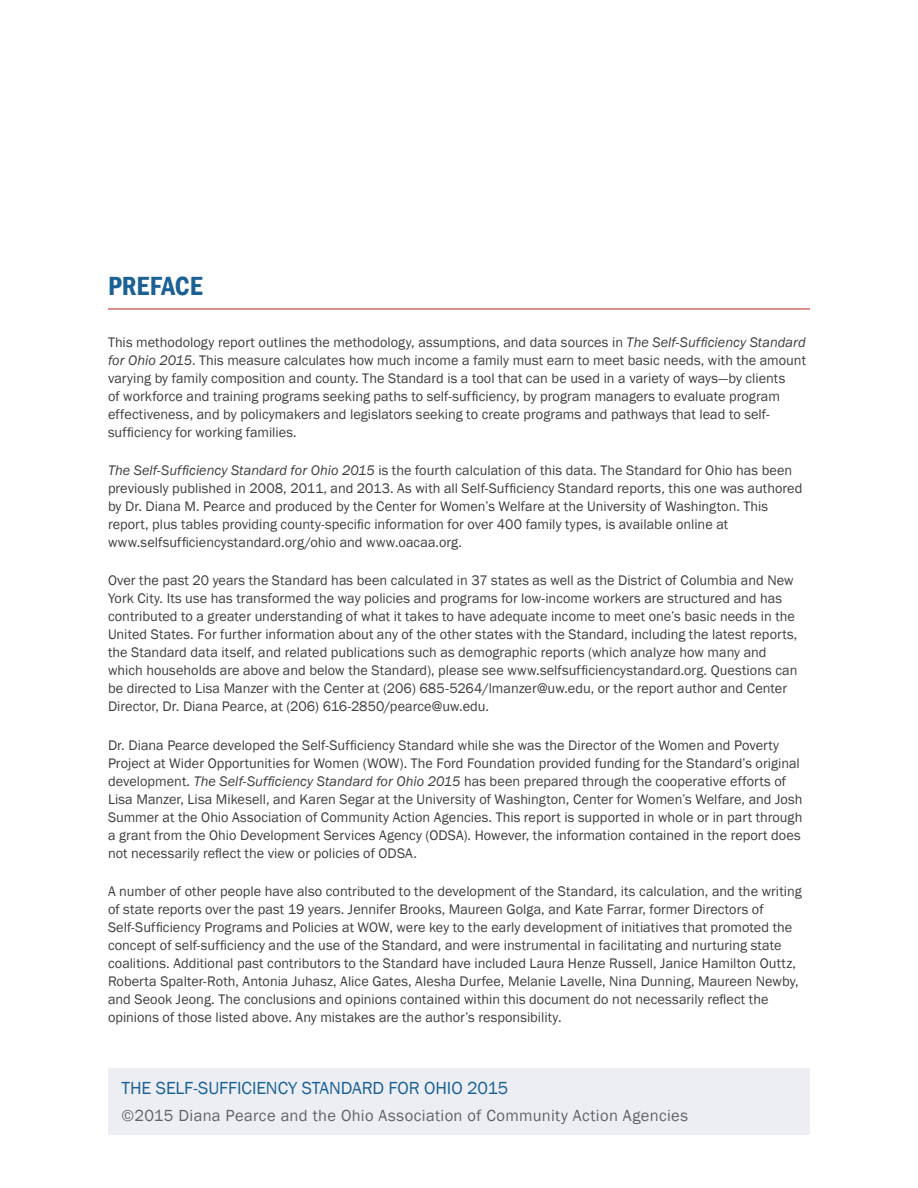
<style>
.page{position:relative;width:918px;height:1188px;background:#fff}
.page>*{position:absolute;margin:0;border:0;box-sizing:border-box;transform-origin:0 0}
.Heading_L2__Chapter{font:600 condensed 27px "Franklin Gothic";color:#1b6194}
.Copyright_A{font:18px "Franklin Gothic";letter-spacing:-.01em;color:#1b6194}
.Copyright_B{font:16.5px "Franklin Gothic";letter-spacing:.02em;color:#636366}
.Body{font:14.25px/18px "Franklin Gothic";color:#3e3e3f}
.s1{font-style:italic}
</style>
<div class="page">
<div style="left:108px;top:1068px;width:702px;height:66px;background:#eceef4"></div>
<hr style="left:108px;top:308px;width:702px;height:2px;background:#c73a32">
<h1 class="Heading_L2__Chapter" style="left:108px;top:268px;width:96px">PREFACE</h1>
<p class="Body" style="left:108px;top:333px;width:700px">This methodology report outlines the methodology, assumptions, and data sources in <span class="s1">The Self-Sufficiency Standard for Ohio 2015</span>. This measure calculates how much income a family must earn to meet basic needs, with the amount varying by family composition and county. The Standard is a tool that can be used in a variety of ways—by clients<br>of workforce and training programs seeking paths to self-sufficiency, by program managers to evaluate program effectiveness, and by policymakers and legislators seeking to create programs and pathways that lead to self&shy;sufficiency for working families.</p>
<p class="Body" style="left:108px;top:462px;width:696px"><span class="s1">The Self-Sufficiency Standard for Ohio 2015</span> is the fourth calculation of this data. The Standard for Ohio has been previously published in 2008, 2011, and 2013. As with all Self-Sufficiency Standard reports, this one was authored by Dr. Diana M. Pearce and produced by the Center for Women’s Welfare at the University of Washington. This report, plus tables providing county-specific information for over 400 family types, is available online at www.selfsufficiencystandard.org/ohio and www.oacaa.org.</p>
<p class="Body" style="left:108px;top:572px;width:691px">Over the past 20 years the Standard has been calculated in 37 states as well as the District of Columbia and New York City. Its use has transformed the way policies and programs for low-income workers are structured and has contributed to a greater understanding of what it takes to have adequate income to meet one’s basic needs in the United States. For further information about any of the other states with the Standard, including the latest reports, the Standard data itself, and related publications such as demographic reports (which analyze how many and which households are above and below the Standard), please see www.selfsufficiencystandard.org. Questions can be directed to Lisa Manzer with the Center at (206) 685-5264/lmanzer@uw.edu, or the report author and Center Director, Dr. Diana Pearce, at (206) 616-2850/pearce@uw.edu.</p>
<p class="Body" style="left:108px;top:736px;width:696px">Dr. Diana Pearce developed the Self-Sufficiency Standard while she was the Director of the Women and Poverty Project at Wider Opportunities for Women (WOW). The Ford Foundation provided funding for the Standard’s original development. <span class="s1">The Self-Sufficiency Standard for Ohio 2015</span> has been prepared through the cooperative efforts of Lisa Manzer, Lisa Mikesell, and Karen Segar at the University of Washington, Center for Women’s Welfare, and Josh Summer at the Ohio Association of Community Action Agencies. This report is supported in whole or in part through a grant from the Ohio Development Services Agency (ODSA). However, the information contained in the report does not necessarily reflect the view or policies of ODSA.</p>
<p class="Body" style="left:108px;top:882px;width:695px">A number of other people have also contributed to the development of the Standard, its calculation, and the writing of state reports over the past 19 years. Jennifer Brooks, Maureen Golga, and Kate Farrar, former Directors of Self-Sufficiency Programs and Policies at WOW, were key to the early development of initiatives that promoted the concept of self-sufficiency and the use of the Standard, and were instrumental in facilitating and nurturing state coalitions. Additional past contributors to the Standard have included Laura Henze Russell, Janice Hamilton Outtz, Roberta Spalter-Roth, Antonia Juhasz, Alice Gates, Alesha Durfee, Melanie Lavelle, Nina Dunning, Maureen Newby, and Seook Jeong. The conclusions and opinions contained within this document do not necessarily reflect the opinions of those listed above. Any mistakes are the author’s responsibility.</p>
<p class="Copyright_A" style="left:122px;top:1077px;width:388px">THE SELF-SUFFICIENCY STANDARD FOR OHIO 2015</p>
<p class="Copyright_B" style="left:122px;top:1105px;width:568px">©2015 Diana Pearce and the Ohio Association of Community Action Agencies</p>
</div>
